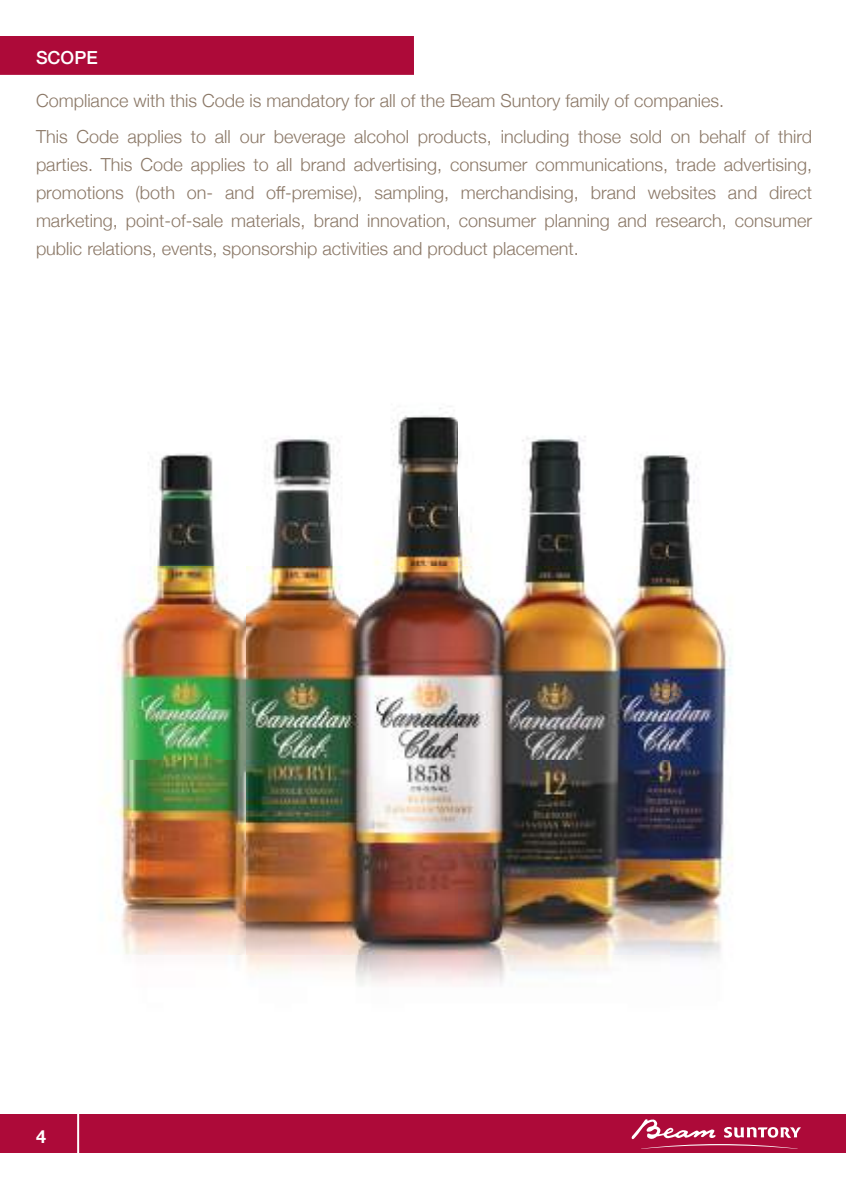
<style>
.page{position:relative;width:846px;height:1188px;background:#fff}
.page>*{position:absolute;margin:0;border:0;box-sizing:border-box;transform-origin:0 0}
.t1{font:300 18px/28px "Helvetica Neue";color:#8b7867}
.t2{font:500 18px "Helvetica Neue";color:#fff}
.t3{font:700 18px "Helvetica Neue";color:#fff}
</style>
<div class="page">
<div style="left:0;top:36px;width:414px;height:39px;background:#ad0a39"></div>
<div style="left:0;top:1115px;width:846px;height:38px;background:#ad0a39"></div>
<hr style="left:77px;top:1110px;width:2px;height:51px;background:#fff">
<img style="left:103px;top:408px;width:630px;height:578px">
<svg style="left:632px;top:1119px;width:169px;height:30px"></svg>
<p class="t2" style="left:36px;top:43px;width:63px">SCOPE</p>
<p class="t1" style="left:36px;top:82px;width:778px;line-height:36px">Compliance with this Code is mandatory for all of the Beam Suntory family of companies.<br>This Code applies to all our beverage alcohol products, including those sold on behalf of third</p>
<p class="t1" style="left:36px;top:150px;width:778px;text-align:justify">parties. This Code applies to all brand advertising, consumer communications, trade advertising, promotions (both on- and off-premise), sampling, merchandising, brand websites and direct marketing, point-of-sale materials, brand innovation, consumer planning and research, consumer public relations, events, sponsorship activities and product placement.</p>
<p class="t3" style="left:36px;top:1122px;width:12px">4</p>
</div>
